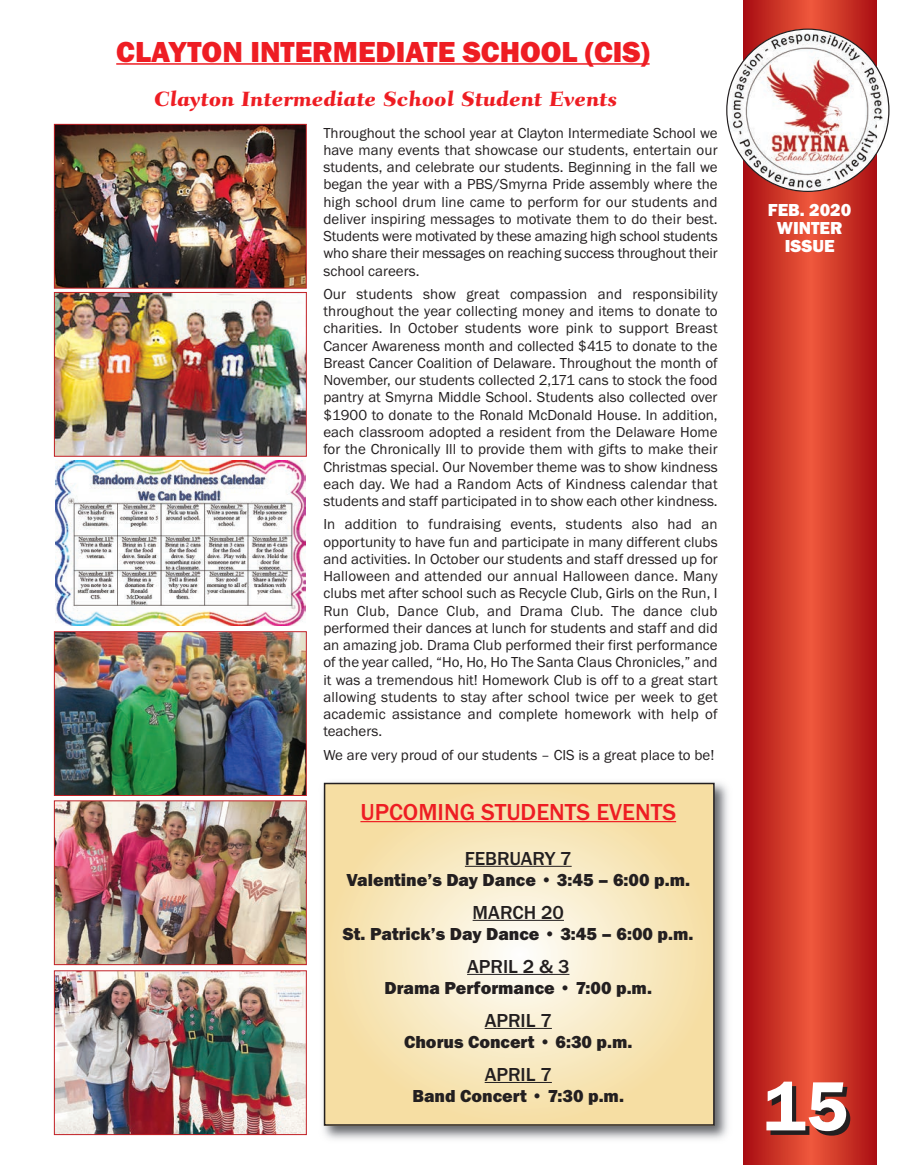
<style>
.page{position:relative;width:918px;height:1165px;background:#fff}
.page>*{position:absolute;margin:0;border:0;box-sizing:border-box;transform-origin:0 0}
.t1{font:600 72px "Franklin Gothic";color:#fff}
.t2{font:800 30px "Franklin Gothic";color:#ee1d23}
.t3{font:500 24px "Franklin Gothic";color:#ee1d23}
.t4{font:800 21px "Fairfield LT Std Caption";color:#ee1d23}
.t5{font:500 19.5px "Franklin Gothic";color:#231f20}
.t6{font:800 18px "Franklin Gothic";color:#231f20}
.t7{font:800 18px/18px "Franklin Gothic";color:#fff;text-align:center}
.t8{font:15px/17.2px "Franklin Gothic";color:#231f20;text-align:justify}
</style>
<div class="page">
<hr style="left:116px;top:63px;width:534px;height:2px;background:#ee1d23">
<svg style="left:743px;top:0;width:133px;height:1164px;background:#cb3326"></svg>
<svg style="left:726px;top:29px;width:164px;height:163px"></svg>
<img style="left:323px;top:782px;width:405px;height:358px">
<svg style="left:327px;top:785px;width:385px;height:337px;background:#f6e5b9"></svg>
<div style="left:324px;top:782px;width:391px;height:343px;border:2px solid #231f20"></div>
<hr style="left:360px;top:821px;width:316px;height:1px;background:#ee1d23">
<hr style="left:465px;top:865px;width:107px;height:1px;background:#231f20">
<hr style="left:473px;top:919px;width:91px;height:1px;background:#231f20">
<hr style="left:467px;top:973px;width:102px;height:1px;background:#231f20">
<hr style="left:485px;top:1027px;width:67px;height:1px;background:#231f20">
<hr style="left:485px;top:1081px;width:67px;height:1px;background:#231f20">
<img style="left:56px;top:294px;width:249px;height:160px">
<div style="left:54px;top:292px;width:253px;height:164px;border:1px solid #c12025"></div>
<img style="left:56px;top:126px;width:249px;height:160px">
<div style="left:54px;top:124px;width:253px;height:164px;border:1px solid #c12025"></div>
<img style="left:56px;top:633px;width:249px;height:160px">
<div style="left:54px;top:631px;width:253px;height:164px;border:1px solid #c12025"></div>
<img style="left:56px;top:802px;width:249px;height:160px">
<div style="left:54px;top:800px;width:253px;height:164px;border:1px solid #c12025"></div>
<img style="left:56px;top:972px;width:249px;height:160px">
<div style="left:54px;top:970px;width:253px;height:164px;border:1px solid #c12025"></div>
<img style="left:56px;top:460px;width:250px;height:165px">
<h2 class="t2" style="left:116px;top:34px;width:535px">CLAYTON INTERMEDIATE SCHOOL (CIS)</h2>
<h3 class="t4" style="left:154px;top:91px;width:465px">Clayton Intermediate School Student Events</h3>
<p class="t8" style="left:323px;top:124px;width:396px">Throughout the school year at Clayton Intermediate School we have many events that showcase our students, entertain our students, and celebrate our students. Beginning in the fall we began the year with a PBS/Smyrna Pride assembly where the high school drum line came to perform for our students and deliver inspiring messages to motivate them to do their best.<br>Students were motivated by these amazing high school students who share their messages on reaching success throughout their school careers.</p>
<p class="t8" style="left:323px;top:285px;width:396px">Our students show great compassion and responsibility throughout the year collecting money and items to donate to charities. In October students wore pink to support Breast Cancer Awareness month and collected $415 to donate to the Breast Cancer Coalition of Delaware. Throughout the month of November, our students collected 2,171 cans to stock the food pantry at Smyrna Middle School. Students also collected over $1900 to donate to the Ronald McDonald House. In addition, each classroom adopted a resident from the Delaware Home for the Chronically Ill to provide them with gifts to make their Christmas special. Our November theme was to show kindness each day. We had a Random Acts of Kindness calendar that students and staff participated in to show each other kindness.</p>
<p class="t8" style="left:323px;top:515px;width:396px">In addition to fundraising events, students also had an opportunity to have fun and participate in many different clubs and activities. In October our students and staff dressed up for Halloween and attended our annual Halloween dance. Many clubs met after school such as Recycle Club, Girls on the Run, I Run Club, Dance Club, and Drama Club. The dance club performed their dances at lunch for students and staff and did an amazing job. Drama Club performed their first performance of the year called, “Ho, Ho, Ho The Santa Claus Chronicles,” and it was a tremendous hit! Homework Club is off to a great start allowing students to stay after school twice per week to get academic assistance and complete homework with help of teachers.</p>
<p class="t8" style="left:323px;top:745px;width:393px">We are very proud of our students – CIS is a great place to be!</p>
<h3 class="t3" style="left:360px;top:797px;width:317px">UPCOMING STUDENTS EVENTS</h3>
<h3 class="t5" style="left:465px;top:846px;width:108px">FEBRUARY 7</h3>
<p class="t6" style="left:346px;top:868px;width:345px">Valentine’s Day Dance • 3:45 – 6:00 p.m.</p>
<h3 class="t5" style="left:473px;top:900px;width:93px">MARCH 20</h3>
<p class="t6" style="left:343px;top:922px;width:352px">St. Patrick’s Day Dance • 3:45 – 6:00 p.m.</p>
<h3 class="t5" style="left:467px;top:954px;width:104px">APRIL 2 &amp; 3</h3>
<p class="t6" style="left:385px;top:976px;width:269px">Drama Performance • 7:00 p.m.</p>
<h3 class="t5" style="left:485px;top:1008px;width:69px">APRIL 7</h3>
<p class="t6" style="left:404px;top:1030px;width:230px">Chorus Concert • 6:30 p.m.</p>
<h3 class="t5" style="left:485px;top:1062px;width:69px">APRIL 7</h3>
<p class="t6" style="left:413px;top:1084px;width:213px">Band Concert • 7:30 p.m.</p>
<p class="t7" style="left:768px;top:201px;width:85px">FEB. 2020<br>WINTER<br>ISSUE</p>
<h1 class="t1" style="left:763px;top:1063px;width:86px">15</h1>
</div>
